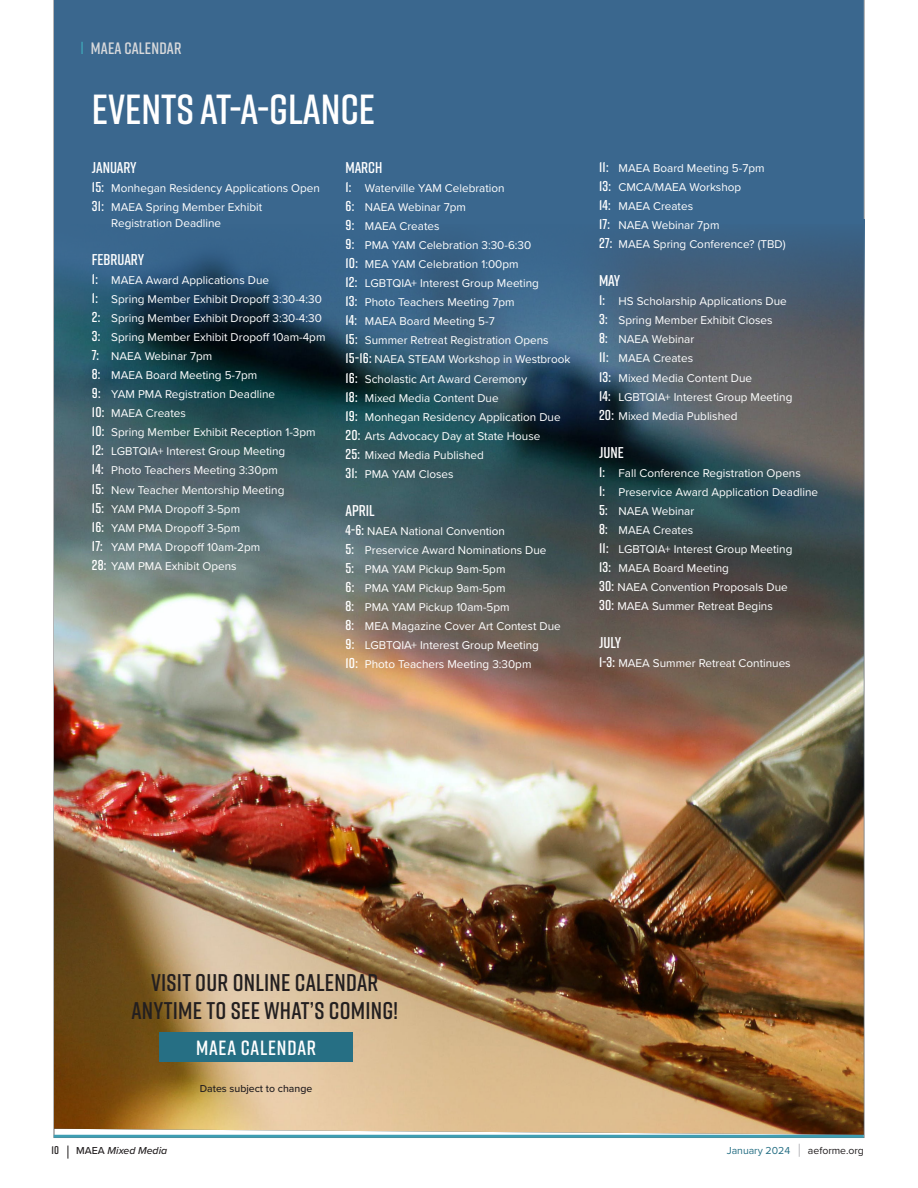
<style>
.page{position:relative;width:918px;height:1188px;background:#fff}
.page>*{position:absolute;margin:0;border:0;box-sizing:border-box;transform-origin:0 0}
.t1{font:600 42px "Rift";color:#fff}
.Subhead{font:600 24.15px/27.5px "Rift";letter-spacing:.01em;color:#231f20;text-align:center}
.Body{font:600 20.55px "Rift";letter-spacing:.04em;color:#fff}
.t2{font:600 16.5px "Rift";letter-spacing:.01em;color:#d8d9db}
.t3{font:600 15.6px "Rift";color:#fff}
.t4{font:11.7px/19px "Proxima Nova";color:#fff}
.t5{font:600 11.25px "Rift";color:#231f20}
.t6{font:500 10.5px "Proxima Nova";color:#231f20}
.t7{font:italic 500 10.5px "Proxima Nova";color:#231f20}
.t8{font:10.5px "Proxima Nova";color:#266f84}
.t9{font:10.5px "Proxima Nova";color:#231f20}
.s1{font-family:"Rift";font-weight:600;font-size:14.25px}
.s2{font-style:normal}
</style>
<div class="page">
<svg style="left:68px;top:1146px;width:1px;height:13px"></svg>
<hr style="left:54px;top:1135px;width:810px;height:3px;background:#3e9eb3">
<svg style="left:799px;top:1144px;width:1px;height:13px"></svg>
<div style="left:54px;top:0;width:810px;height:219px;background:#3a678e"></div>
<img style="left:54px;top:332px;width:810px;height:803px">
<svg style="left:54px;top:219px;width:810px;height:113px;background:#395e7d"></svg>
<svg style="left:81px;top:42px;width:2px;height:12px"></svg>
<div style="left:160px;top:1032px;width:193px;height:30px;background:#266f84"></div>
<p class="t2" style="left:91px;top:37px;width:92px">MAEA CALENDAR</p>
<p class="t1" style="left:92px;top:80px;width:285px">EVENTS AT-A-GLANCE</p>
<p class="t3" style="left:92px;top:156px;width:46px">JANUARY</p>
<p class="t4" style="left:92px;top:178px;width:230px"><span class="s1">15:</span> Monhegan Residency Applications Open</p>
<p class="t4" style="left:111px;top:199px;width:152px;line-height:15.8px;text-indent:-20px"><span class="s1">31:</span> MAEA Spring Member Exhibit<br>Registration Deadline</p>
<p class="t3" style="left:92px;top:248px;width:54px">FEBRUARY</p>
<p class="t4" style="left:92px;top:270px;width:179px"><span class="s1">1:</span> MAEA Award Applications Due</p>
<p class="t4" style="left:92px;top:289px;width:232px"><span class="s1">1:</span> Spring Member Exhibit Dropoff 3:30-4:30</p>
<p class="t4" style="left:92px;top:308px;width:232px"><span class="s1">2:</span> Spring Member Exhibit Dropoff 3:30-4:30</p>
<p class="t4" style="left:92px;top:327px;width:235px"><span class="s1">3:</span> Spring Member Exhibit Dropoff 10am-4pm</p>
<p class="t4" style="left:92px;top:346px;width:167px"><span class="s1">7:</span> NAEA Webinar 7pm<br><span class="s1">8:</span> MAEA Board Meeting 5-7pm</p>
<p class="t4" style="left:92px;top:384px;width:185px"><span class="s1">9:</span> YAM PMA Registration Deadline<br><span class="s1">10:</span> MAEA Creates</p>
<p class="t4" style="left:92px;top:422px;width:225px"><span class="s1">10:</span> Spring Member Exhibit Reception 1-3pm</p>
<p class="t4" style="left:92px;top:441px;width:195px"><span class="s1">12:</span> LGBTQIA+ Interest Group Meeting</p>
<p class="t4" style="left:92px;top:461px;width:188px"><span class="s1">14:</span> Photo Teachers Meeting 3:30pm</p>
<p class="t4" style="left:92px;top:480px;width:194px"><span class="s1">15:</span> New Teacher Mentorship Meeting</p>
<p class="t4" style="left:92px;top:499px;width:150px"><span class="s1">15:</span> YAM PMA Dropoff 3-5pm</p>
<p class="t4" style="left:92px;top:518px;width:150px"><span class="s1">16:</span> YAM PMA Dropoff 3-5pm</p>
<p class="t4" style="left:92px;top:537px;width:170px"><span class="s1">17:</span> YAM PMA Dropoff 10am-2pm</p>
<p class="t4" style="left:92px;top:556px;width:146px"><span class="s1">28:</span> YAM PMA Exhibit Opens</p>
<p class="t3" style="left:345px;top:156px;width:39px">MARCH</p>
<p class="t4" style="left:345px;top:178px;width:161px"><span class="s1">1:</span> Waterville YAM Celebration</p>
<p class="t4" style="left:345px;top:197px;width:122px"><span class="s1">6:</span> NAEA Webinar 7pm</p>
<p class="t4" style="left:345px;top:216px;width:96px"><span class="s1">9:</span> MAEA Creates</p>
<p class="t4" style="left:345px;top:235px;width:187px"><span class="s1">9:</span> PMA YAM Celebration 3:30-6:30</p>
<p class="t4" style="left:345px;top:254px;width:175px"><span class="s1">10:</span> MEA YAM Celebration 1:00pm</p>
<p class="t4" style="left:345px;top:273px;width:195px"><span class="s1">12:</span> LGBTQIA+ Interest Group Meeting</p>
<p class="t4" style="left:345px;top:292px;width:171px"><span class="s1">13:</span> Photo Teachers Meeting 7pm</p>
<p class="t4" style="left:345px;top:311px;width:151px"><span class="s1">14:</span> MAEA Board Meeting 5-7</p>
<p class="t4" style="left:345px;top:330px;width:205px"><span class="s1">15:</span> Summer Retreat Registration Opens</p>
<p class="t4" style="left:345px;top:350px;width:227px"><span class="s1">15-16:</span> NAEA STEAM Workshop in Westbrook</p>
<p class="t4" style="left:345px;top:369px;width:183px"><span class="s1">16:</span> Scholastic Art Award Ceremony</p>
<p class="t4" style="left:345px;top:388px;width:155px"><span class="s1">18:</span> Mixed Media Content Due</p>
<p class="t4" style="left:345px;top:407px;width:217px"><span class="s1">19:</span> Monhegan Residency Application Due</p>
<p class="t4" style="left:345px;top:426px;width:197px"><span class="s1">20:</span> Arts Advocacy Day at State House</p>
<p class="t4" style="left:345px;top:445px;width:140px"><span class="s1">25:</span> Mixed Media Published</p>
<p class="t4" style="left:345px;top:464px;width:110px"><span class="s1">31:</span> PMA YAM Closes</p>
<p class="t3" style="left:345px;top:499px;width:31px">APRIL</p>
<p class="t4" style="left:345px;top:521px;width:161px"><span class="s1">4-6:</span> NAEA National Convention</p>
<p class="t4" style="left:345px;top:540px;width:203px"><span class="s1">5:</span> Preservice Award Nominations Due</p>
<p class="t4" style="left:345px;top:559px;width:162px"><span class="s1">5:</span> PMA YAM Pickup 9am-5pm</p>
<p class="t4" style="left:345px;top:578px;width:162px"><span class="s1">6:</span> PMA YAM Pickup 9am-5pm</p>
<p class="t4" style="left:345px;top:597px;width:166px"><span class="s1">8:</span> PMA YAM Pickup 10am-5pm</p>
<p class="t4" style="left:345px;top:616px;width:217px"><span class="s1">8:</span> MEA Magazine Cover Art Contest Due</p>
<p class="t4" style="left:345px;top:635px;width:195px"><span class="s1">9:</span> LGBTQIA+ Interest Group Meeting</p>
<p class="t4" style="left:345px;top:654px;width:188px"><span class="s1">10:</span> Photo Teachers Meeting 3:30pm</p>
<p class="t4" style="left:599px;top:158px;width:167px"><span class="s1">11:</span> MAEA Board Meeting 5-7pm</p>
<p class="t4" style="left:599px;top:177px;width:144px"><span class="s1">13:</span> CMCA/MAEA Workshop</p>
<p class="t4" style="left:599px;top:196px;width:96px"><span class="s1">14:</span> MAEA Creates</p>
<p class="t4" style="left:599px;top:215px;width:122px"><span class="s1">17:</span> NAEA Webinar 7pm</p>
<p class="t4" style="left:599px;top:234px;width:188px"><span class="s1">27:</span> MAEA Spring Conference? (TBD)</p>
<p class="t3" style="left:599px;top:270px;width:23px">MAY</p>
<p class="t4" style="left:599px;top:291px;width:189px"><span class="s1">1:</span> HS Scholarship Applications Due</p>
<p class="t4" style="left:599px;top:310px;width:175px"><span class="s1">3:</span> Spring Member Exhibit Closes</p>
<p class="t4" style="left:599px;top:329px;width:97px"><span class="s1">8:</span> NAEA Webinar</p>
<p class="t4" style="left:599px;top:349px;width:96px"><span class="s1">11:</span> MAEA Creates</p>
<p class="t4" style="left:599px;top:368px;width:155px"><span class="s1">13:</span> Mixed Media Content Due</p>
<p class="t4" style="left:599px;top:387px;width:195px"><span class="s1">14:</span> LGBTQIA+ Interest Group Meeting</p>
<p class="t4" style="left:599px;top:406px;width:140px"><span class="s1">20:</span> Mixed Media Published</p>
<p class="t3" style="left:599px;top:441px;width:26px">JUNE</p>
<p class="t4" style="left:599px;top:463px;width:203px"><span class="s1">1:</span> Fall Conference Registration Opens</p>
<p class="t4" style="left:599px;top:482px;width:221px"><span class="s1">1:</span> Preservice Award Application Deadline</p>
<p class="t4" style="left:599px;top:501px;width:97px"><span class="s1">5:</span> NAEA Webinar</p>
<p class="t4" style="left:599px;top:520px;width:96px"><span class="s1">8:</span> MAEA Creates</p>
<p class="t4" style="left:599px;top:539px;width:195px"><span class="s1">11:</span> LGBTQIA+ Interest Group Meeting</p>
<p class="t4" style="left:599px;top:558px;width:131px"><span class="s1">13:</span> MAEA Board Meeting</p>
<p class="t4" style="left:599px;top:577px;width:190px"><span class="s1">30:</span> NAEA Convention Proposals Due</p>
<p class="t4" style="left:599px;top:596px;width:175px"><span class="s1">30:</span> MAEA Summer Retreat Begins</p>
<p class="t3" style="left:599px;top:632px;width:24px">JULY</p>
<p class="t4" style="left:599px;top:653px;width:193px"><span class="s1">1-3:</span> MAEA Summer Retreat Continues</p>
<p class="Subhead" style="left:132px;top:968px;width:268px">VISIT OUR ONLINE CALENDAR<br>ANYTIME TO SEE WHAT’S COMING!</p>
<p class="Body" style="left:196px;top:1033px;width:122px">MAEA CALENDAR</p>
<p class="t6" style="left:200px;top:1080px;width:114px">Dates subject to change</p>
<p class="t5" style="left:52px;top:1142px;width:9px">10</p>
<p class="t7" style="left:76px;top:1143px;width:92px"><span class="s2">MAEA</span> Mixed Media</p>
<p class="t8" style="left:727px;top:1142px;width:65px">January 2024</p>
<p class="t9" style="left:808px;top:1142px;width:58px">aeforme.org</p>
</div>
